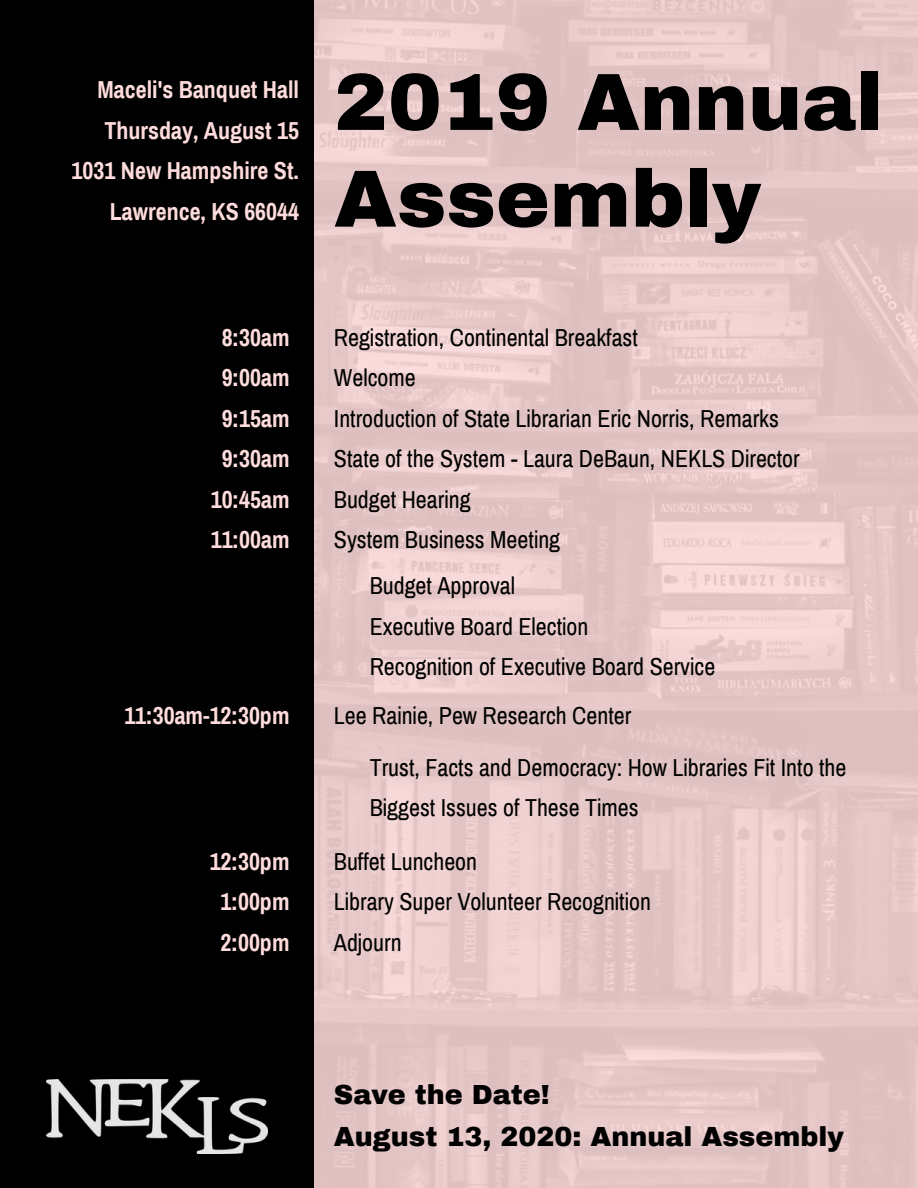
<style>
.page{position:relative;width:918px;height:1188px;background:#fff}
.page>*{position:absolute;margin:0;border:0;box-sizing:border-box;transform-origin:0 0}
.t1{font:900 81px/96.8px "Archivo";color:#000}
.t2{font:900 27px/41.5px "Archivo";color:#000}
.t3{font:24px/40.5px "Archivo Narrow";color:#000}
.t4{font:700 24px/40.5px "Archivo Narrow";color:#ffdcdc;text-align:center}
</style>
<div class="page">
<img style="left:314px;top:0;width:604px;height:1188px">
<div style="left:0;top:0;width:314px;height:1188px;background:#000"></div>
<img style="left:47px;top:1079px;width:220px;height:75px">
<p class="t4" style="left:72px;top:70px;width:229px;text-align:right">Maceli's Banquet Hall<br>Thursday, August 15<br>1031 New Hampshire St.<br>Lawrence, KS 66044</p>
<p class="t4" style="left:211px;top:317px;width:80px">8:30am<br>9:00am<br>9:15am<br>9:30am<br>10:45am<br>11:00am</p>
<p class="t4" style="left:124px;top:696px;width:167px">11:30am-12:30pm</p>
<p class="t4" style="left:210px;top:842px;width:81px">12:30pm<br>1:00pm<br>2:00pm</p>
<h1 class="t1" style="left:334px;top:54px;width:551px">2019 Annual<br>Assembly</h1>
<p class="t3" style="left:334px;top:317px;width:467px">Registration, Continental Breakfast<br>Welcome<br>Introduction of State Librarian Eric Norris, Remarks<br>State of the System - Laura DeBaun, NEKLS Director<br>Budget Hearing<br>System Business Meeting</p>
<p class="t3" style="left:370px;top:566px;width:347px">Budget Approval<br>Executive Board Election<br>Recognition of Executive Board Service</p>
<p class="t3" style="left:334px;top:696px;width:299px">Lee Rainie, Pew Research Center</p>
<p class="t3" style="left:370px;top:747px;width:478px">Trust, Facts and Democracy: How Libraries Fit Into the<br>Biggest Issues of These Times</p>
<p class="t3" style="left:334px;top:842px;width:319px">Buffet Luncheon<br>Library Super Volunteer Recognition<br>Adjourn</p>
<p class="t2" style="left:334px;top:1074px;width:512px">Save the Date!<br>August 13, 2020: Annual Assembly</p>
</div>
